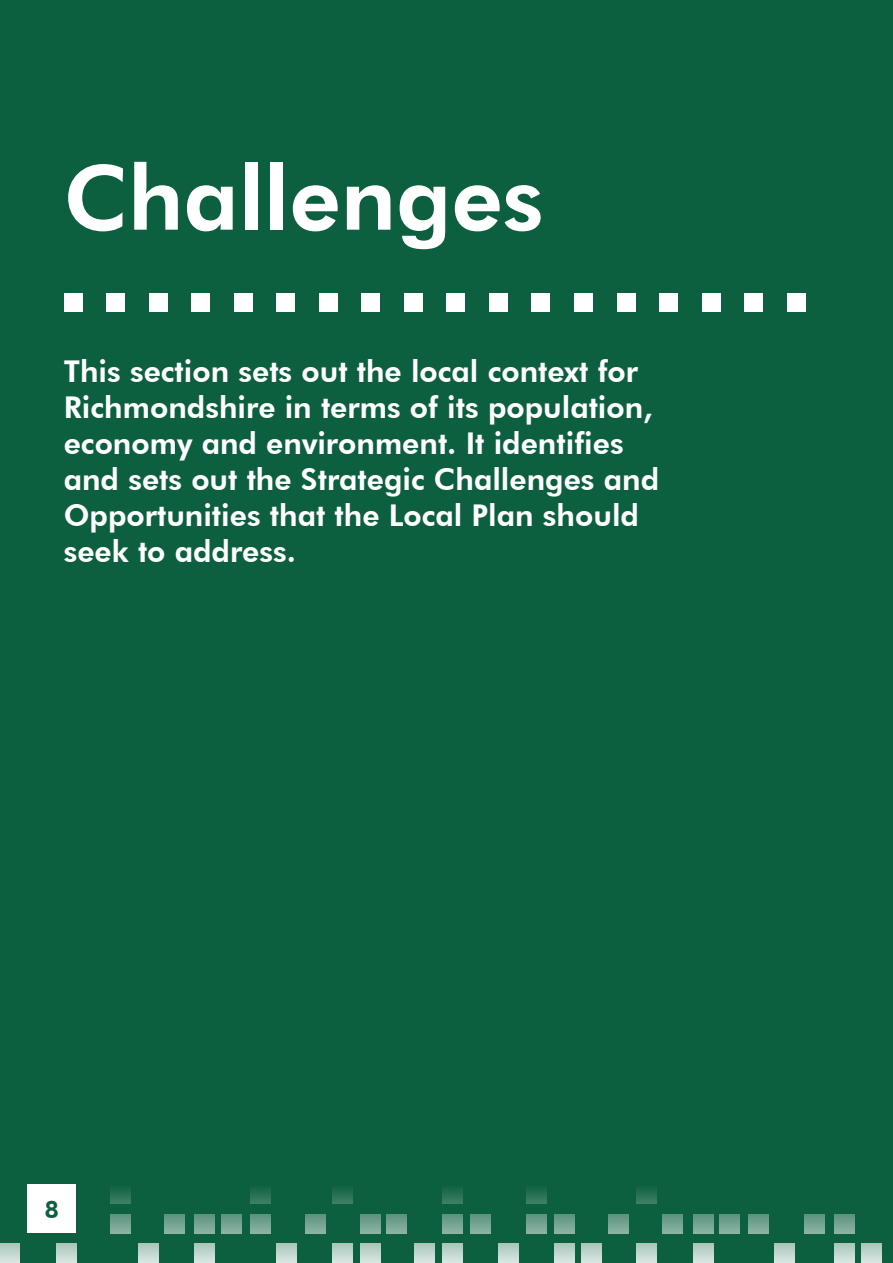
<style>
.page{position:relative;width:893px;height:1263px;background:#0c5f3f}
.page>*{position:absolute;margin:0;border:0;box-sizing:border-box;transform-origin:0 0}
.Header_Section_1{font:800 89.7px "Futura BT";color:#fff}
.Paragraph_Style{font:800 30px/36px "Futura BT";color:#fff}
.t1{font:800 24px "Futura BT";color:#0c5f3f}
</style>
<div class="page">
<div style="left:64px;top:293px;width:19px;height:19px;background:#fff"></div>
<div style="left:106px;top:293px;width:19px;height:19px;background:#fff"></div>
<div style="left:149px;top:293px;width:19px;height:19px;background:#fff"></div>
<div style="left:191px;top:293px;width:19px;height:19px;background:#fff"></div>
<div style="left:234px;top:293px;width:19px;height:19px;background:#fff"></div>
<div style="left:276px;top:293px;width:19px;height:19px;background:#fff"></div>
<div style="left:319px;top:293px;width:19px;height:19px;background:#fff"></div>
<div style="left:361px;top:293px;width:19px;height:19px;background:#fff"></div>
<div style="left:404px;top:293px;width:19px;height:19px;background:#fff"></div>
<div style="left:446px;top:293px;width:19px;height:19px;background:#fff"></div>
<div style="left:489px;top:293px;width:19px;height:19px;background:#fff"></div>
<div style="left:531px;top:293px;width:19px;height:19px;background:#fff"></div>
<div style="left:574px;top:293px;width:19px;height:19px;background:#fff"></div>
<div style="left:617px;top:293px;width:18px;height:19px;background:#fff"></div>
<div style="left:659px;top:293px;width:19px;height:19px;background:#fff"></div>
<div style="left:702px;top:293px;width:18px;height:19px;background:#fff"></div>
<div style="left:744px;top:293px;width:19px;height:19px;background:#fff"></div>
<div style="left:787px;top:293px;width:19px;height:19px;background:#fff"></div>
<svg style="left:554px;top:1214px;width:20px;height:19px"></svg>
<svg style="left:834px;top:1214px;width:21px;height:19px"></svg>
<div style="left:526px;top:1184px;width:20px;height:20px;background:linear-gradient(to bottom,#0c5e3f,#3b7e64)"></div>
<div style="left:442px;top:1184px;width:20px;height:20px;background:linear-gradient(to bottom,#0c5e3f,#3b7e64)"></div>
<div style="left:332px;top:1184px;width:20px;height:20px;background:linear-gradient(to bottom,#0c5e3f,#3b7e64)"></div>
<div style="left:250px;top:1184px;width:20px;height:20px;background:linear-gradient(to bottom,#0c5e3f,#3b7e64)"></div>
<div style="left:110px;top:1184px;width:20px;height:20px;background:linear-gradient(to bottom,#0c5e3f,#3b7e64)"></div>
<div style="left:636px;top:1184px;width:21px;height:20px;background:linear-gradient(to bottom,#0c5e3f,#3b7e64)"></div>
<svg style="left:581px;top:1244px;width:20px;height:19px"></svg>
<svg style="left:862px;top:1244px;width:20px;height:19px"></svg>
<svg style="left:56px;top:1244px;width:20px;height:19px"></svg>
<svg style="left:554px;top:1244px;width:20px;height:19px"></svg>
<svg style="left:834px;top:1244px;width:21px;height:19px"></svg>
<svg style="left:526px;top:1214px;width:20px;height:19px"></svg>
<svg style="left:0;top:1244px;width:20px;height:19px"></svg>
<svg style="left:498px;top:1244px;width:20px;height:19px"></svg>
<svg style="left:470px;top:1214px;width:20px;height:19px"></svg>
<svg style="left:442px;top:1214px;width:20px;height:19px"></svg>
<svg style="left:442px;top:1244px;width:20px;height:19px"></svg>
<svg style="left:138px;top:1244px;width:20px;height:19px"></svg>
<svg style="left:636px;top:1244px;width:21px;height:19px"></svg>
<svg style="left:195px;top:1214px;width:20px;height:19px"></svg>
<svg style="left:693px;top:1214px;width:20px;height:19px"></svg>
<svg style="left:195px;top:1244px;width:20px;height:19px"></svg>
<svg style="left:693px;top:1244px;width:20px;height:19px"></svg>
<svg style="left:250px;top:1214px;width:20px;height:19px"></svg>
<svg style="left:749px;top:1214px;width:20px;height:19px"></svg>
<svg style="left:306px;top:1214px;width:20px;height:19px"></svg>
<svg style="left:804px;top:1214px;width:20px;height:19px"></svg>
<svg style="left:360px;top:1214px;width:20px;height:19px"></svg>
<svg style="left:360px;top:1244px;width:20px;height:19px"></svg>
<svg style="left:110px;top:1214px;width:20px;height:19px"></svg>
<svg style="left:608px;top:1214px;width:21px;height:19px"></svg>
<svg style="left:164px;top:1214px;width:21px;height:19px"></svg>
<svg style="left:663px;top:1214px;width:20px;height:19px"></svg>
<svg style="left:221px;top:1214px;width:20px;height:19px"></svg>
<svg style="left:719px;top:1214px;width:21px;height:19px"></svg>
<svg style="left:277px;top:1244px;width:20px;height:19px"></svg>
<svg style="left:775px;top:1244px;width:20px;height:19px"></svg>
<svg style="left:332px;top:1244px;width:20px;height:19px"></svg>
<svg style="left:386px;top:1214px;width:20px;height:19px"></svg>
<svg style="left:414px;top:1244px;width:20px;height:19px"></svg>
<div style="left:28px;top:1184px;width:48px;height:49px;background:#fff"></div>
<p class="Header_Section_1" style="left:64px;top:143px;width:481px">Challenges</p>
<p class="Paragraph_Style" style="left:64px;top:353px;width:597px">This section sets out the local context for Richmondshire in terms of its population, economy and environment. It identifies and sets out the Strategic Challenges and Opportunities that the Local Plan should seek to address.</p>
<p class="t1" style="left:45px;top:1195px;width:16px">8</p>
</div>
